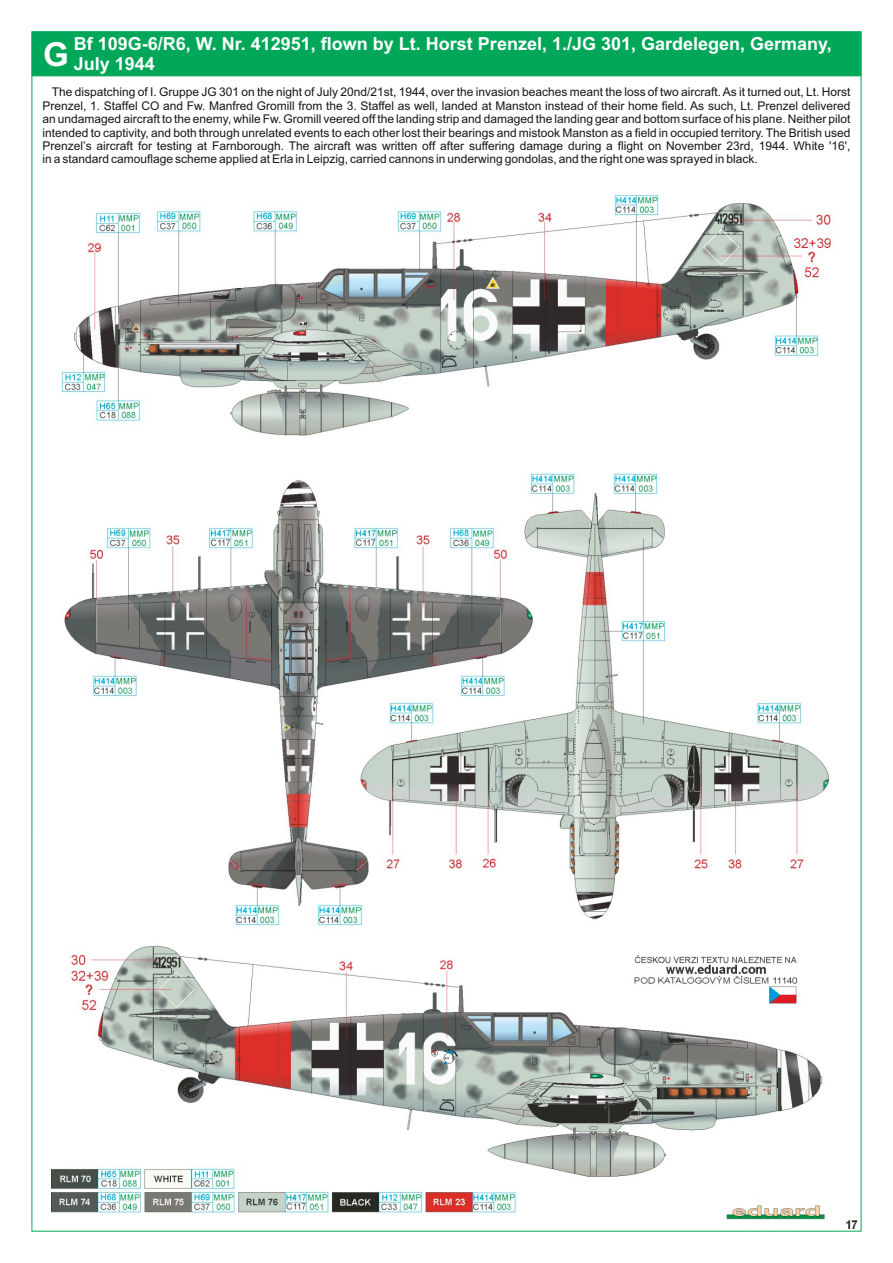
<style>
.page{position:relative;width:893px;height:1263px;background:#fff}
.page>*{position:absolute;margin:0;border:0;box-sizing:border-box;transform-origin:0 0}
.t1{font:700 33px "Arial";color:#fff}
.t2{font:700 18px/20.1px "Arial";color:#fff}
.t3{font:12px/13.4px "Arial";color:#151616;text-align:justify}
</style>
<div class="page">
<img style="left:51px;top:196px;width:807px;height:1033px">
<div style="left:32px;top:32px;width:829px;height:44px;background:#00a759"></div>
<h1 class="t1" style="left:43px;top:42px;width:27px">G</h1>
<h2 class="t2" style="left:74px;top:35px;width:759px">Bf 109G-6/R6, W. Nr. 412951, flown by Lt. Horst Prenzel, 1./JG 301, Gardelegen, Germany,<br>July 1944</h2>
<p class="t3" style="left:43px;top:87px;width:809px;text-indent:9px">The dispatching of I. Gruppe JG 301 on the night of July 20nd/21st, 1944, over the invasion beaches meant the loss of two aircraft. As it turned out, Lt. Horst Prenzel, 1. Staffel CO and Fw. Manfred Gromill from the 3. Staffel as well, landed at Manston instead of their home field. As such, Lt. Prenzel delivered an undamaged aircraft to the enemy, while Fw. Gromill veered off the landing strip and damaged the landing gear and bottom surface of his plane. Neither pilot intended to captivity, and both through unrelated events to each other lost their bearings and mistook Manston as a field in occupied territory. The British used Prenzel’s aircraft for testing at Farnborough. The aircraft was written off after suffering damage during a flight on November 23rd, 1944. White '16', in a standard camouflage scheme applied at Erla in Leipzig, carried cannons in underwing gondolas, and the right one was sprayed in black.</p>
</div>
